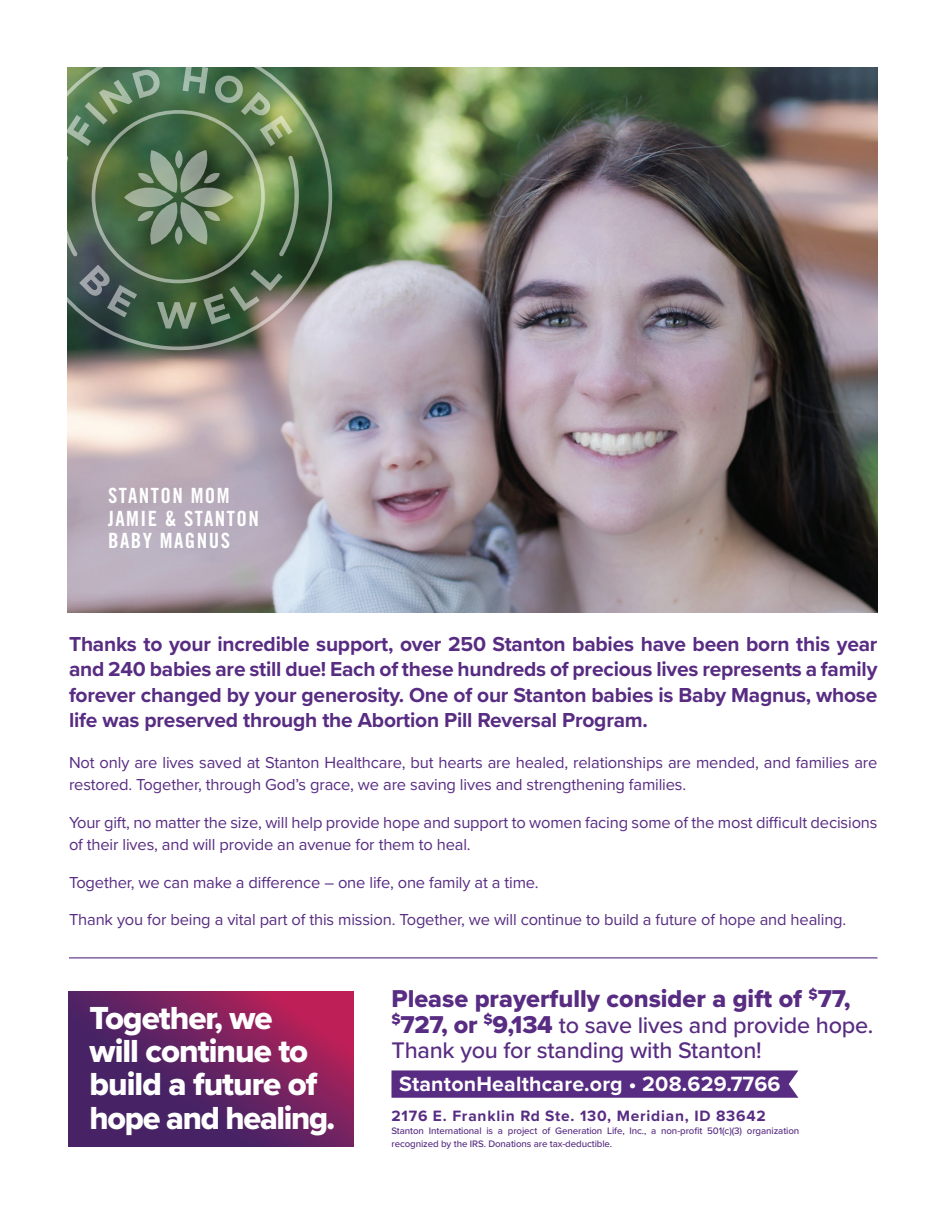
<style>
.page{position:relative;width:945px;height:1215px;background:#fff}
.page>*{position:absolute;margin:0;border:0;box-sizing:border-box;transform-origin:0 0}
.t1{font:33.15px/33px "Proxima Nova Extrabld";letter-spacing:-.03em;color:#fff}
.t2{font:25.2px "Proxima Nova Extrabld";color:#582c82}
.t3{font:500 23.4px/25.5px "Proxima Nova";letter-spacing:-.01em;color:#582c82}
.t4{font:700 21.3px "Proxima Nova";letter-spacing:.01em;color:#fff}
.t5{font:700 21px/25.5px "Proxima Nova";letter-spacing:-.01em;color:#582c82;text-align:justify}
.t6{font:21px/22.5px "Trade Gothic LT Std Bd Cn 20";letter-spacing:.07em;color:#fff}
.t7{font:16.5px/22.5px "Proxima Nova";letter-spacing:-.01em;color:#582c82}
.t8{font:700 15.6px "Proxima Nova";letter-spacing:.05em;color:#582c82}
.t9{font:500 9.75px/13px "Proxima Nova";letter-spacing:-.01em;color:#582c82}
.s1{font-family:"Proxima Nova Extrabld";font-weight:400;font-size:25.2px}
</style>
<div class="page">
<img style="left:68px;top:68px;width:810px;height:545px">
<svg style="left:392px;top:1070px;width:406px;height:28px;background:#5d3386"></svg>
<svg style="left:67px;top:67px;width:265px;height:283px;background:#576b57"></svg>
<img style="left:67px;top:67px;width:232px;height:262px">
<svg style="left:68px;top:991px;width:286px;height:155px;background:#6b2261"></svg>
<hr style="left:69px;top:957px;width:809px;height:1px;background:#582c82">
<p class="t6" style="left:108px;top:484px;width:152px">STANTON MOM<br>JAMIE &amp; STANTON<br>BABY MAGNUS</p>
<p class="t5" style="left:69px;top:631px;width:810px">Thanks to your incredible support, over 250 Stanton babies have been born this year and 240 babies are still due! Each of these hundreds of precious lives represents a family forever changed by your generosity. One of our Stanton babies is Baby Magnus, whose life was preserved through the Abortion Pill Reversal Program.</p>
<p class="t7" style="left:69px;top:750px;width:810px">Not only are lives saved at Stanton Healthcare, but hearts are healed, relationships are mended, and families are restored. Together, through God’s grace, we are saving lives and strengthening families.</p>
<p class="t7" style="left:69px;top:811px;width:810px">Your gift, no matter the size, will help provide hope and support to women facing some of the most difficult decisions of their lives, and will provide an avenue for them to heal.</p>
<p class="t7" style="left:69px;top:871px;width:471px">Together, we can make a difference – one life, one family at a time.</p>
<p class="t7" style="left:69px;top:908px;width:779px">Thank you for being a vital part of this mission. Together, we will continue to build a future of hope and healing.</p>
<h1 class="t1" style="left:90px;top:1001px;width:247px">Together, we<br>will continue to build a future of hope and healing.</h1>
<h2 class="t2" style="left:392px;top:980px;width:460px">Please prayerfully consider a gift of <sup>$</sup>77,</h2>
<h3 class="t3" style="left:392px;top:1011px;width:483px"><sup>$</sup><span class="s1">727, or</span> <sup>$</sup><span class="s1">9,134</span> to save lives and provide hope.<br>Thank you for standing with Stanton!</h3>
<p class="t4" style="left:399px;top:1068px;width:383px">StantonHealthcare.org • 208.629.7766</p>
<p class="t8" style="left:392px;top:1104px;width:376px">2176 E. Franklin Rd Ste. 130, Meridian, ID 83642</p>
<p class="t9" style="left:392px;top:1123px;width:409px">Stanton International is a project of Generation Life, Inc., a non-profit 501(c)(3) organization recognized by the IRS. Donations are tax-deductible.</p>
</div>
